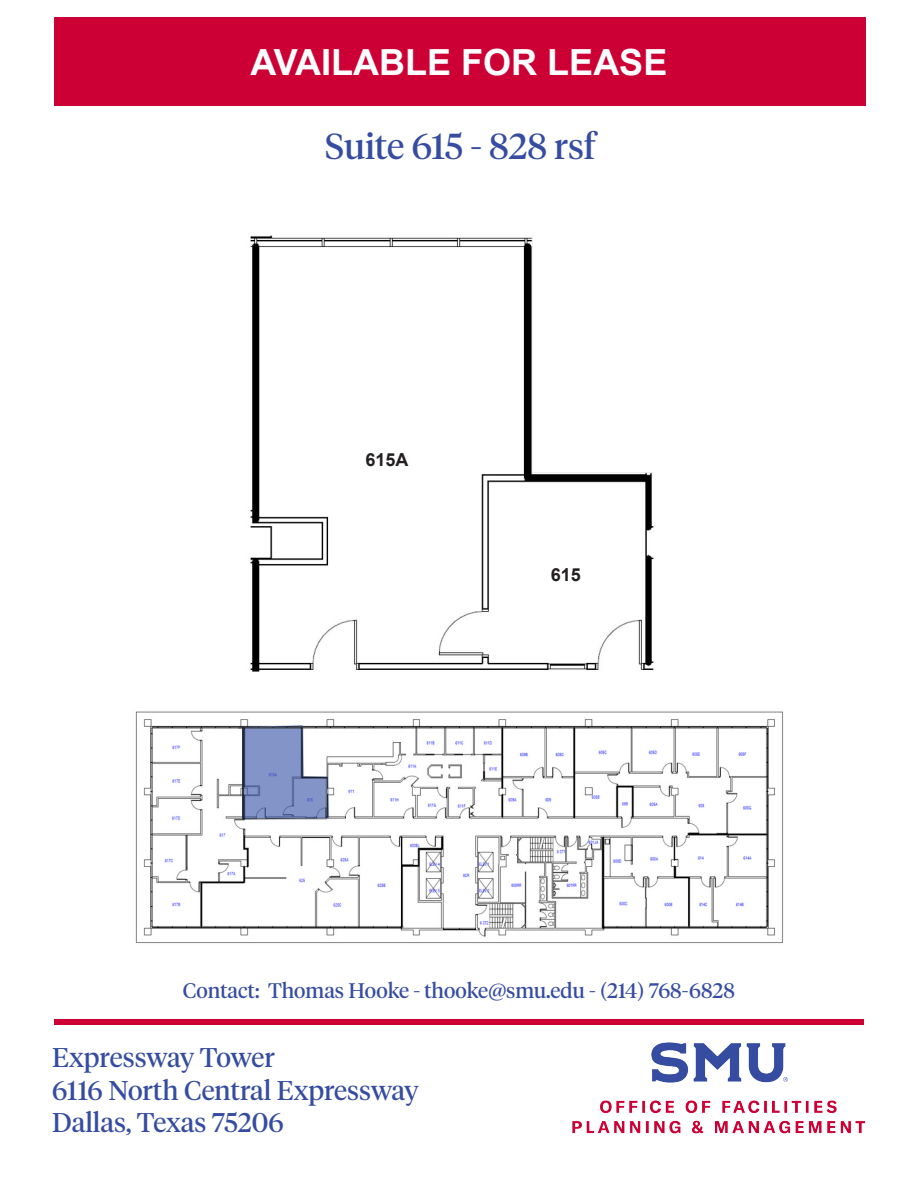
<style>
.page{position:relative;width:918px;height:1188px;background:#fff}
.page>*{position:absolute;margin:0;border:0;box-sizing:border-box;transform-origin:0 0}
.t1{font:700 36px "Arial";color:#fff}
.t2{font:36px "Tiempos Headline";color:#354ca1}
.t3{font:27px "Tiempos Headline";color:#354ca1}
.t4{font:21px "Tiempos Headline";color:#354ca1}
.t5{font:700 18px "Arial";color:#231f20}
</style>
<div class="page">
<div style="left:54px;top:17px;width:812px;height:89px;background:#cc0035"></div>
<img style="left:135px;top:711px;width:648px;height:233px">
<img style="left:250px;top:235px;width:404px;height:437px">
<div style="left:361px;top:446px;width:70px;height:33px;background:#fff;border-radius:50%"></div>
<div style="left:361px;top:445px;width:71px;height:35px;border:2px solid #fff;border-radius:50%"></div>
<div style="left:543px;top:569px;width:52px;height:33px;background:#fff;border-radius:50%"></div>
<div style="left:542px;top:568px;width:54px;height:35px;border:2px solid #fff;border-radius:50%"></div>
<img style="left:572px;top:1042px;width:294px;height:92px">
<div style="left:54px;top:1019px;width:810px;height:6px;background:#cc0035"></div>
<svg style="left:237px;top:726px;width:91px;height:94px"></svg>
<hr style="left:242px;top:727px;width:2px;height:92px;background:#231f20">
<p class="t1" style="left:251px;top:37px;width:418px">AVAILABLE FOR LEASE</p>
<p class="t2" style="left:325px;top:122px;width:272px">Suite 615 - 828 rsf</p>
<p class="t5" style="left:365px;top:447px;width:45px">615A</p>
<p class="t5" style="left:551px;top:562px;width:32px">615</p>
<p class="t4" style="left:183px;top:976px;width:553px">Contact: Thomas Hooke - thooke@smu.edu - (214) 768-6828</p>
<p class="t3" style="left:52px;top:1039px;width:224px">Expressway Tower</p>
<p class="t3" style="left:52px;top:1072px;width:368px">6116 North Central Expressway</p>
<p class="t3" style="left:52px;top:1104px;width:233px">Dallas, Texas 75206</p>
</div>
